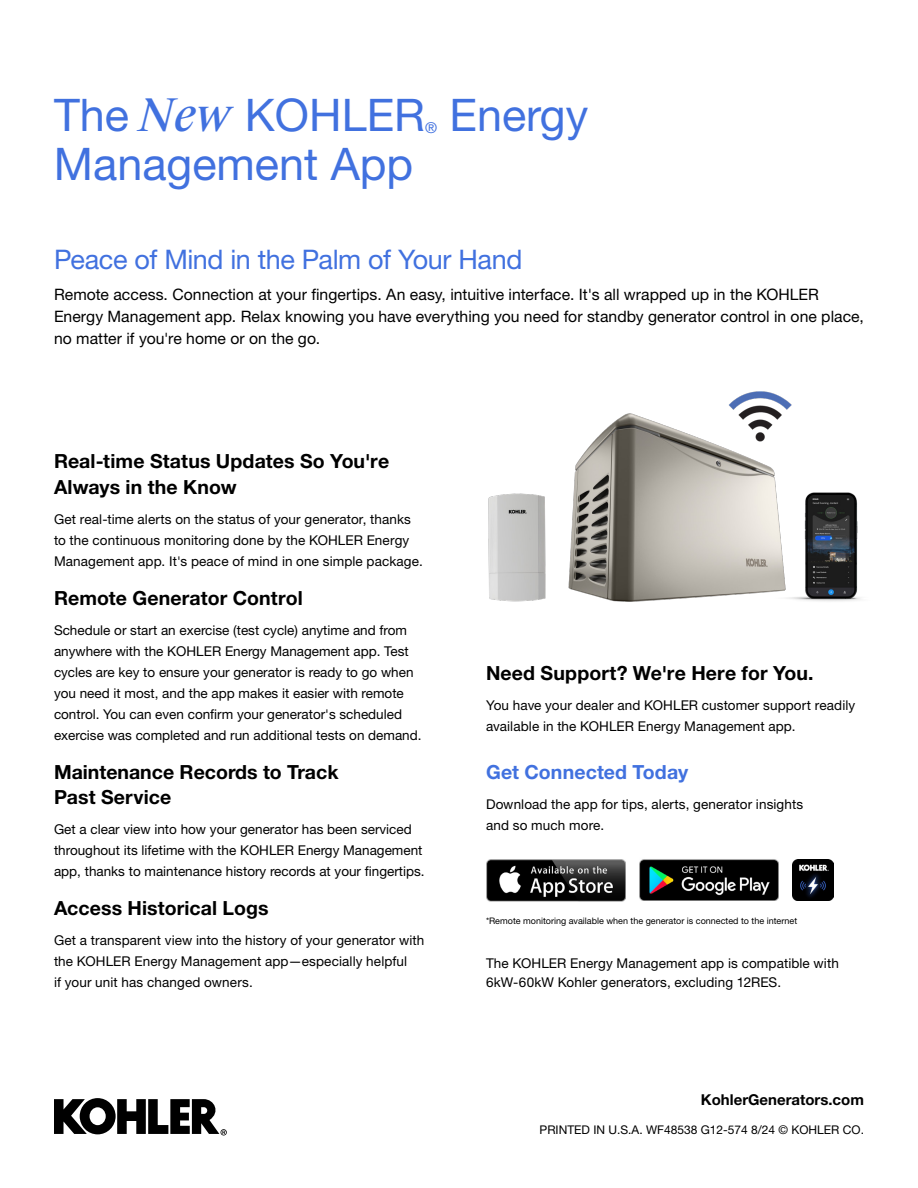
<style>
.page{position:relative;width:918px;height:1188px;background:#fff}
.page>*{position:absolute;margin:0;border:0;box-sizing:border-box;transform-origin:0 0}
.t1{font:45px "Helvetica Neue LT Pro";color:#4171df}
.t2{font:27px "Helvetica Neue LT Pro";letter-spacing:-.015em;color:#4171df}
.t3{font:700 19.5px/25.2px "Helvetica Neue LT Pro";letter-spacing:.005em;color:#000}
.t4{font:700 19.5px "Helvetica Neue LT Pro";letter-spacing:.005em;color:#4171df}
.t5{font:15.75px/22px "Helvetica Neue LT Pro";color:#000}
.t6{font:700 15px "Helvetica Neue LT Pro";color:#000}
.t7{font:15px "Helvetica Neue LT Pro";color:#4171df}
.t8{font:13.5px/21px "Helvetica Neue LT Pro";color:#000}
.t9{font:12px "Helvetica Neue LT Pro";color:#000}
.t10{font:9px "Helvetica Neue LT Pro";color:#000}
.s1{font-family:"Suisse Works";font-style:italic}
</style>
<div class="page">
<svg style="left:54px;top:1098px;width:173px;height:38px"></svg>
<img style="left:488px;top:391px;width:304px;height:211px">
<img style="left:716px;top:470px;width:144px;height:132px">
<img style="left:793px;top:860px;width:40px;height:40px">
<img style="left:639px;top:859px;width:139px;height:42px">
<img style="left:486px;top:860px;width:139px;height:42px">
<h1 class="t1" style="left:54px;top:87px;width:373px">The <span class="s1">New</span> KOHLER</h1>
<p class="t7" style="left:425px;top:118px;width:13px">®</p>
<h1 class="t1" style="left:54px;top:137px;width:361px">Management App</h1>
<h1 class="t1" style="left:450px;top:87px;width:140px">Energy</h1>
<h2 class="t2" style="left:54px;top:243px;width:470px">Peace of Mind in the Palm of Your Hand</h2>
<p class="t5" style="left:54px;top:283px;width:811px">Remote access. Connection at your fingertips. An easy, intuitive interface. It's all wrapped up in the KOHLER<br>Energy Management app. Relax knowing you have everything you need for standby generator control in one place, no matter if you're home or on the go.</p>
<h3 class="t3" style="left:54px;top:448px;width:337px">Real-time Status Updates So You're<br>Always in the Know</h3>
<p class="t8" style="left:54px;top:508px;width:370px">Get real-time alerts on the status of your generator, thanks to the continuous monitoring done by the KOHLER Energy<br>Management app. It's peace of mind in one simple package.</p>
<h3 class="t3" style="left:54px;top:585px;width:250px">Remote Generator Control</h3>
<p class="t8" style="left:54px;top:619px;width:369px">Schedule or start an exercise (test cycle) anytime and from anywhere with the KOHLER Energy Management app. Test cycles are key to ensure your generator is ready to go when you need it most, and the app makes it easier with remote control. You can even confirm your generator's scheduled exercise was completed and run additional tests on demand.</p>
<h3 class="t3" style="left:54px;top:759px;width:286px">Maintenance Records to Track<br>Past Service</h3>
<p class="t8" style="left:54px;top:818px;width:372px">Get a clear view into how your generator has been serviced throughout its lifetime with the KOHLER Energy Management app, thanks to maintenance history records at your fingertips.</p>
<h3 class="t3" style="left:54px;top:895px;width:216px">Access Historical Logs</h3>
<p class="t8" style="left:54px;top:929px;width:372px">Get a transparent view into the history of your generator with the KOHLER Energy Management app—especially helpful<br>if your unit has changed owners.</p>
<h3 class="t3" style="left:486px;top:660px;width:329px">Need Support? We're Here for You.</h3>
<p class="t8" style="left:486px;top:695px;width:371px">You have your dealer and KOHLER customer support readily available in the KOHLER Energy Management app.</p>
<h3 class="t4" style="left:486px;top:760px;width:204px">Get Connected Today</h3>
<p class="t8" style="left:486px;top:794px;width:319px">Download the app for tips, alerts, generator insights and so much more.</p>
<p class="t10" style="left:486px;top:915px;width:313px">*Remote monitoring available when the generator is connected to the internet</p>
<p class="t8" style="left:486px;top:954px;width:354px;line-height:18.9px">The KOHLER Energy Management app is compatible with<br>6kW-60kW Kohler generators, excluding 12RES.</p>
<p class="t6" style="left:701px;top:1090px;width:165px">KohlerGenerators.com</p>
<p class="t9" style="left:540px;top:1122px;width:326px">PRINTED IN U.S.A. WF48538 G12-574 8/24 © KOHLER CO.</p>
</div>
